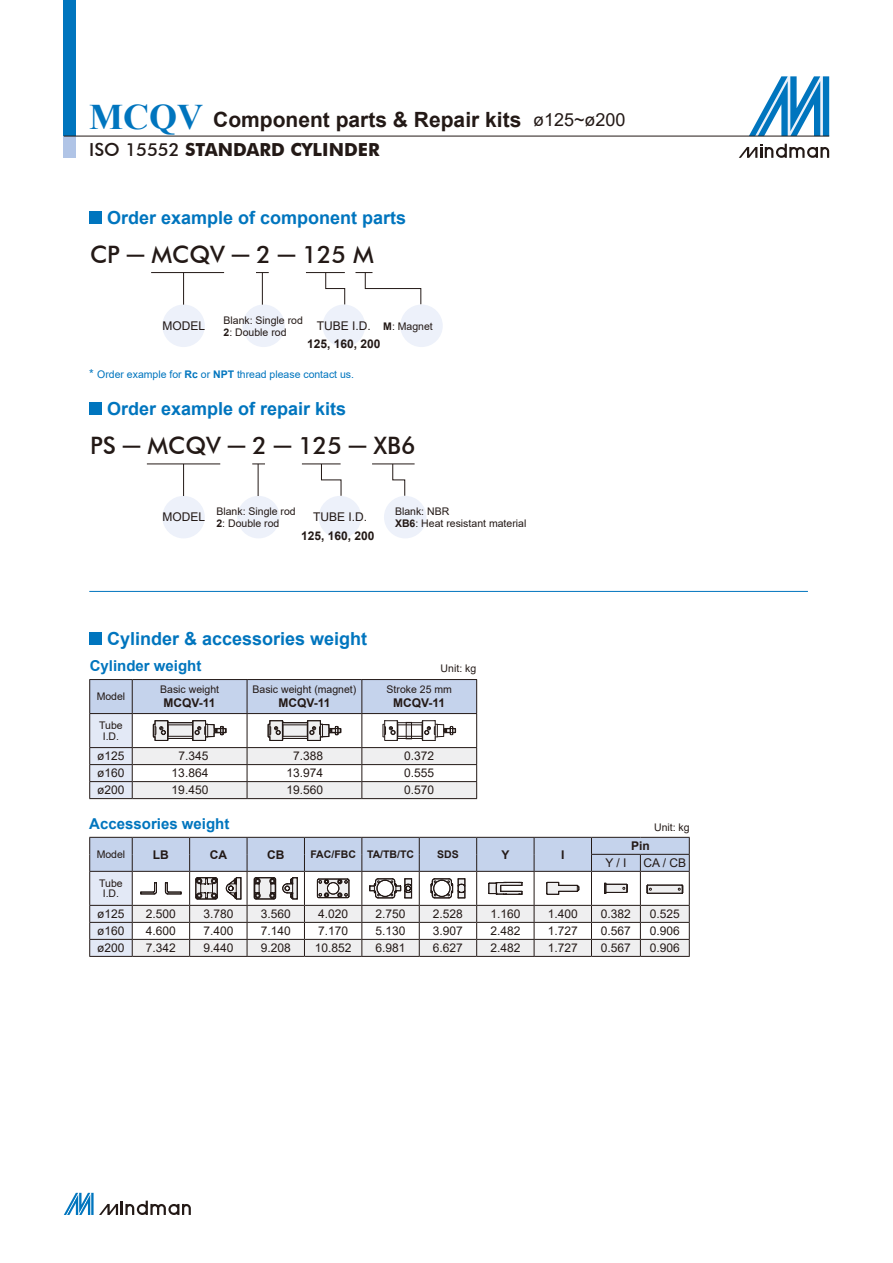
<style>
.page{position:relative;width:893px;height:1263px;background:#fff}
.page>*{position:absolute;margin:0;border:0;box-sizing:border-box;transform-origin:0 0}
.t1{font:500 24px "Futura BT";color:#231916}
.t2{font:700 21px "Arial";color:#231916}
.t3{font:700 18px "Arial";color:#0075be}
.t4{font:700 18px "Futura BT";color:#231916}
.t5{font:700 15px "Arial";color:#0075be}
.t6{font:12px "Arial";color:#231916}
.t7{font:700 12px "Arial";color:#231916}
.t8{font:10.5px/10.5px "Arial";color:#231916;text-align:center}
.t9{font:10.5px "Arial";color:#0075be}
.t10{font:700 10.5px "Arial";color:#231916}
.s1{font-family:"Times New Roman";font-size:36px;color:#0075be}
.s2{font-weight:400;font-size:18px}
.s3{font-weight:500}
.s4{font-family:"Arial";font-weight:400}
.s5{font-weight:700}
.s6{font-size:12px}
</style>
<div class="page">
<svg style="left:749px;top:76px;width:80px;height:60px"></svg>
<svg style="left:739px;top:144px;width:90px;height:14px"></svg>
<div style="left:64px;top:0;width:12px;height:136px;background:#0075be"></div>
<div style="left:64px;top:136px;width:12px;height:21px;background:#b0c4e6"></div>
<hr style="left:64px;top:136px;width:765px;height:1px;background:#231916">
<svg style="left:64px;top:1193px;width:127px;height:22px"></svg>
<div style="left:89px;top:211px;width:13px;height:13px;background:#0075be"></div>
<div style="left:89px;top:402px;width:13px;height:13px;background:#0075be"></div>
<div style="left:89px;top:632px;width:13px;height:13px;background:#0075be"></div>
<hr style="left:89px;top:591px;width:719px;height:1px;background:#0075be">
<div style="left:323px;top:304px;width:42px;height:43px;background:#edf1fa;border-radius:50%"></div>
<div style="left:319px;top:496px;width:42px;height:42px;background:#edf1fa;border-radius:50%"></div>
<div style="left:162px;top:496px;width:43px;height:42px;background:#edf1fa;border-radius:50%"></div>
<hr style="left:151px;top:272px;width:73px;height:1px;background:#231916">
<hr style="left:147px;top:463px;width:73px;height:1px;background:#231916">
<svg style="left:256px;top:272px;width:13px;height:1px"></svg>
<svg style="left:252px;top:463px;width:13px;height:1px"></svg>
<hr style="left:306px;top:272px;width:39px;height:1px;background:#231916">
<hr style="left:302px;top:463px;width:39px;height:1px;background:#231916">
<hr style="left:372px;top:463px;width:43px;height:1px;background:#231916">
<svg style="left:355px;top:272px;width:67px;height:32px"></svg>
<svg style="left:325px;top:272px;width:21px;height:33px"></svg>
<svg style="left:321px;top:463px;width:21px;height:33px"></svg>
<svg style="left:392px;top:463px;width:14px;height:33px"></svg>
<div style="left:400px;top:304px;width:43px;height:43px;background:#edf1fa;border-radius:50%"></div>
<div style="left:384px;top:496px;width:42px;height:42px;background:#edf1fa;border-radius:50%"></div>
<div style="left:242px;top:304px;width:43px;height:43px;background:#edf1fa;border-radius:50%"></div>
<div style="left:237px;top:496px;width:43px;height:42px;background:#edf1fa;border-radius:50%"></div>
<svg style="left:89px;top:679px;width:388px;height:120px"></svg>
<hr style="left:477px;top:956px;width:57px;height:1px;background:#231916">
<hr style="left:534px;top:956px;width:57px;height:1px;background:#231916">
<hr style="left:591px;top:956px;width:49px;height:1px;background:#231916">
<hr style="left:640px;top:956px;width:50px;height:1px;background:#231916">
<hr style="left:89px;top:956px;width:43px;height:1px;background:#231916">
<hr style="left:132px;top:956px;width:58px;height:1px;background:#231916">
<hr style="left:190px;top:956px;width:57px;height:1px;background:#231916">
<hr style="left:247px;top:956px;width:57px;height:1px;background:#231916">
<hr style="left:304px;top:956px;width:58px;height:1px;background:#231916">
<hr style="left:362px;top:956px;width:57px;height:1px;background:#231916">
<hr style="left:419px;top:956px;width:58px;height:1px;background:#231916">
<svg style="left:89px;top:837px;width:601px;height:119px"></svg>
<hr style="left:183px;top:464px;width:1px;height:32px;background:#231916">
<hr style="left:258px;top:464px;width:1px;height:32px;background:#231916">
<div style="left:162px;top:304px;width:43px;height:43px;background:#edf1fa;border-radius:50%"></div>
<hr style="left:183px;top:273px;width:1px;height:32px;background:#231916">
<hr style="left:262px;top:273px;width:1px;height:32px;background:#231916">
<p class="t2" style="left:89px;top:105px;width:538px"><span class="s1">MCQV</span> Component parts &amp; Repair kits <span class="s2">ø125~ø200</span></p>
<p class="t4" style="left:89px;top:139px;width:292px"><span class="s3">ISO 15552</span> STANDARD CYLINDER</p>
<p class="t3" style="left:107px;top:205px;width:301px">Order example of component parts</p>
<p class="t1" style="left:90px;top:240px;width:285px">CP <span class="s4">─</span> MCQV <span class="s4">─</span> 2 <span class="s4">─</span> 125 M</p>
<p class="t6" style="left:162px;top:318px;width:44px">MODEL</p>
<p class="t8" style="left:224px;top:315px;width:81px">Blank: Single rod</p>
<p class="t8" style="left:224px;top:327px;width:65px"><span class="s5">2</span>: Double rod</p>
<p class="t6" style="left:317px;top:318px;width:56px">TUBE I.D.</p>
<p class="t8" style="left:383px;top:321px;width:51px"><span class="s5">M</span>: Magnet</p>
<p class="t7" style="left:307px;top:336px;width:75px">125, 160, 200</p>
<p class="t9" style="left:89px;top:367px;width:266px"><span class="s6">*</span> Order example for <span class="s5">Rc</span> or <span class="s5">NPT</span> thread please contact us.</p>
<p class="t3" style="left:107px;top:396px;width:241px">Order example of repair kits</p>
<p class="t1" style="left:90px;top:431px;width:327px">PS <span class="s4">─</span> MCQV <span class="s4">─</span> 2 <span class="s4">─</span> 125 <span class="s4">─</span> XB6</p>
<p class="t8" style="left:216px;top:506px;width:81px">Blank: Single rod</p>
<p class="t8" style="left:216px;top:518px;width:65px"><span class="s5">2</span>: Double rod</p>
<p class="t6" style="left:162px;top:509px;width:44px">MODEL</p>
<p class="t6" style="left:313px;top:509px;width:56px">TUBE I.D.</p>
<p class="t7" style="left:301px;top:527px;width:75px">125, 160, 200</p>
<p class="t8" style="left:395px;top:506px;width:56px">Blank: NBR</p>
<p class="t8" style="left:395px;top:518px;width:133px"><span class="s5">XB6</span>: Heat resistant material</p>
<p class="t3" style="left:107px;top:626px;width:262px">Cylinder &amp; accessories weight</p>
<p class="t5" style="left:90px;top:655px;width:113px">Cylinder weight</p>
<p class="t8" style="left:97px;top:691px;width:30px">Model</p>
<p class="t8" style="left:160px;top:684px;width:60px">Basic weight</p>
<p class="t7" style="left:164px;top:694px;width:54px">MCQV-11</p>
<p class="t8" style="left:253px;top:684px;width:105px">Basic weight (magnet)</p>
<p class="t7" style="left:278px;top:694px;width:54px">MCQV-11</p>
<p class="t8" style="left:441px;top:663px;width:37px">Unit: kg</p>
<p class="t8" style="left:387px;top:684px;width:67px">Stroke 25 mm</p>
<p class="t7" style="left:393px;top:694px;width:54px">MCQV-11</p>
<p class="t8" style="left:99px;top:720px;width:25px">Tube<br>I.D.</p>
<p class="t6" style="left:97px;top:748px;width:29px">ø125</p>
<p class="t6" style="left:178px;top:748px;width:32px">7.345</p>
<p class="t6" style="left:293px;top:748px;width:32px">7.388</p>
<p class="t6" style="left:404px;top:748px;width:32px">0.372</p>
<p class="t6" style="left:97px;top:765px;width:29px">ø160</p>
<p class="t6" style="left:172px;top:765px;width:38px">13.864</p>
<p class="t6" style="left:286px;top:765px;width:38px">13.974</p>
<p class="t6" style="left:404px;top:765px;width:32px">0.555</p>
<p class="t6" style="left:97px;top:782px;width:29px">ø200</p>
<p class="t6" style="left:172px;top:782px;width:38px">19.450</p>
<p class="t6" style="left:286px;top:782px;width:38px">19.560</p>
<p class="t6" style="left:404px;top:782px;width:32px">0.570</p>
<p class="t5" style="left:89px;top:813px;width:142px">Accessories weight</p>
<p class="t8" style="left:654px;top:821px;width:37px">Unit: kg</p>
<p class="t8" style="left:97px;top:849px;width:30px">Model</p>
<p class="t7" style="left:153px;top:846px;width:17px">LB</p>
<p class="t7" style="left:210px;top:846px;width:19px">CA</p>
<p class="t7" style="left:267px;top:846px;width:19px">CB</p>
<p class="t10" style="left:310px;top:847px;width:47px">FAC/FBC</p>
<p class="t10" style="left:367px;top:847px;width:49px">TA/TB/TC</p>
<p class="t10" style="left:437px;top:847px;width:23px">SDS</p>
<p class="t7" style="left:501px;top:846px;width:10px">Y</p>
<p class="t7" style="left:561px;top:846px;width:5px">I</p>
<p class="t7" style="left:631px;top:837px;width:20px">Pin</p>
<p class="t6" style="left:605px;top:855px;width:23px">Y / I</p>
<p class="t6" style="left:643px;top:855px;width:44px">CA / CB</p>
<p class="t8" style="left:99px;top:878px;width:25px">Tube<br>I.D.</p>
<p class="t6" style="left:97px;top:906px;width:29px">ø125</p>
<p class="t6" style="left:146px;top:906px;width:32px">2.500</p>
<p class="t6" style="left:203px;top:906px;width:32px">3.780</p>
<p class="t6" style="left:261px;top:906px;width:32px">3.560</p>
<p class="t6" style="left:318px;top:906px;width:32px">4.020</p>
<p class="t6" style="left:376px;top:906px;width:32px">2.750</p>
<p class="t6" style="left:433px;top:906px;width:32px">2.528</p>
<p class="t6" style="left:490px;top:906px;width:32px">1.160</p>
<p class="t6" style="left:548px;top:906px;width:32px">1.400</p>
<p class="t6" style="left:601px;top:906px;width:32px">0.382</p>
<p class="t6" style="left:650px;top:906px;width:32px">0.525</p>
<p class="t6" style="left:97px;top:923px;width:29px">ø160</p>
<p class="t6" style="left:146px;top:923px;width:32px">4.600</p>
<p class="t6" style="left:203px;top:923px;width:32px">7.400</p>
<p class="t6" style="left:261px;top:923px;width:32px">7.140</p>
<p class="t6" style="left:318px;top:923px;width:32px">7.170</p>
<p class="t6" style="left:376px;top:923px;width:32px">5.130</p>
<p class="t6" style="left:433px;top:923px;width:32px">3.907</p>
<p class="t6" style="left:490px;top:923px;width:32px">2.482</p>
<p class="t6" style="left:548px;top:923px;width:32px">1.727</p>
<p class="t6" style="left:601px;top:923px;width:32px">0.567</p>
<p class="t6" style="left:650px;top:923px;width:32px">0.906</p>
<p class="t6" style="left:97px;top:940px;width:29px">ø200</p>
<p class="t6" style="left:146px;top:940px;width:32px">7.342</p>
<p class="t6" style="left:203px;top:940px;width:32px">9.440</p>
<p class="t6" style="left:261px;top:940px;width:32px">9.208</p>
<p class="t6" style="left:315px;top:940px;width:38px">10.852</p>
<p class="t6" style="left:376px;top:940px;width:32px">6.981</p>
<p class="t6" style="left:433px;top:940px;width:32px">6.627</p>
<p class="t6" style="left:490px;top:940px;width:32px">2.482</p>
<p class="t6" style="left:548px;top:940px;width:32px">1.727</p>
<p class="t6" style="left:601px;top:940px;width:32px">0.567</p>
<p class="t6" style="left:650px;top:940px;width:32px">0.906</p>
</div>
